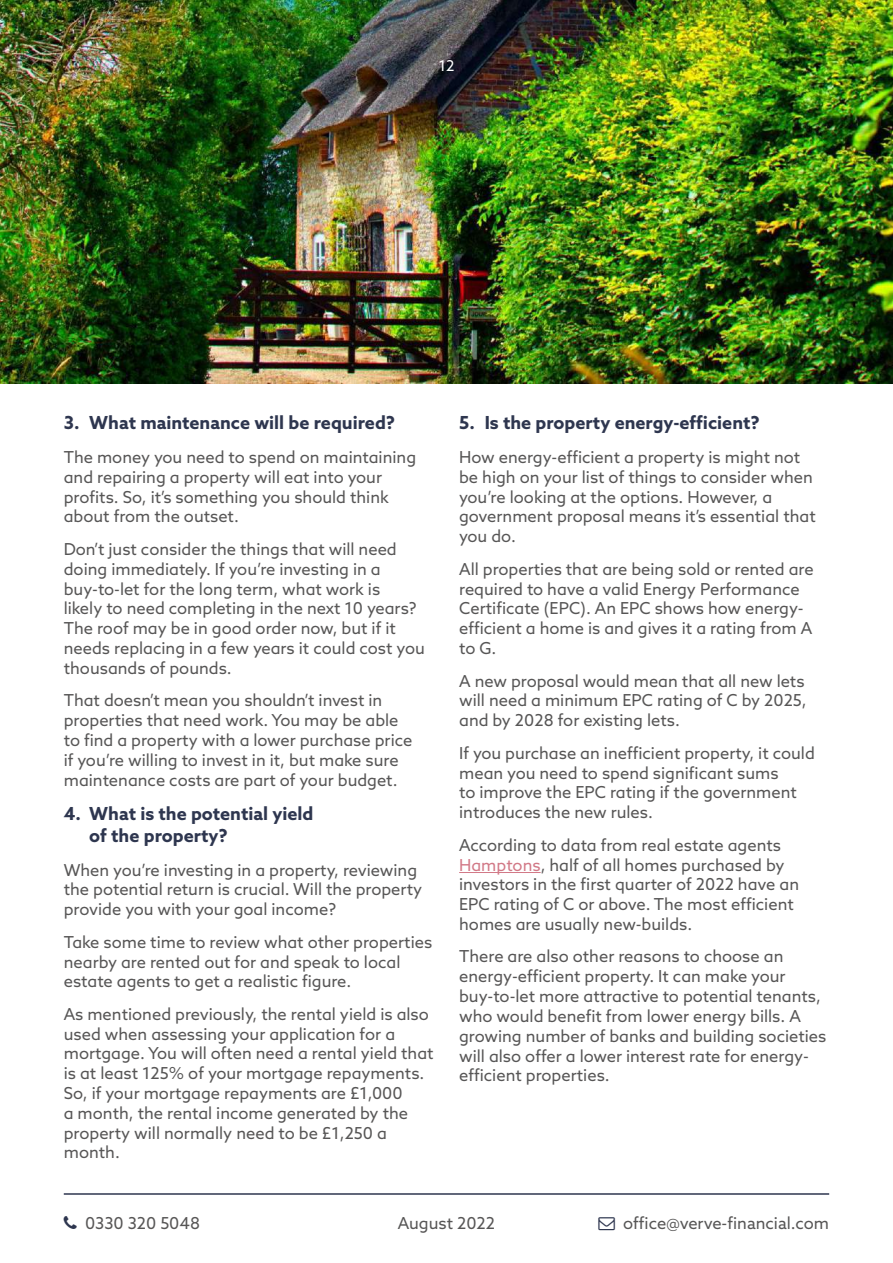
<style>
.page{position:relative;width:893px;height:1263px;background:#fff}
.page>*{position:absolute;margin:0;border:0;box-sizing:border-box;transform-origin:0 0}
.t1{font:700 18px/21.6px "Azo Sans";color:#2e364f}
.t2{font:16.5px/19.8px "Azo Sans";color:#575656}
.t3{font:15px "Azo Sans";color:#fff}
.s1{color:#d27987}
</style>
<div class="page">
<img style="left:0;top:0;width:893px;height:384px">
<hr style="left:64px;top:1193px;width:765px;height:2px;background:#2e364f">
<hr style="left:459px;top:872px;width:82px;height:1px;background:#d27987">
<p class="t3" style="left:438px;top:60px;width:18px">12</p>
<p class="t1" style="left:64px;top:413px;width:333px">3. What maintenance will be required?</p>
<p class="t2" style="left:64px;top:449px;width:354px">The money you need to spend on maintaining and repairing a property will eat into your profits. So, it’s something you should think about from the outset.</p>
<p class="t2" style="left:64px;top:541px;width:363px">Don’t just consider the things that will need doing immediately. If you’re investing in a buy-to-let for the long term, what work is<br>likely to need completing in the next 10 years?<br>The roof may be in good order now, but if it needs replacing in a few years it could cost you thousands of pounds.</p>
<p class="t2" style="left:64px;top:692px;width:350px">That doesn’t mean you shouldn’t invest in properties that need work. You may be able to find a property with a lower purchase price if you’re willing to invest in it, but make sure maintenance costs are part of your budget.</p>
<p class="t1" style="left:89px;top:804px;width:226px;text-indent:-26px">4. What is the potential yield of the property?</p>
<p class="t2" style="left:64px;top:861px;width:360px">When you’re investing in a property, reviewing the potential return is crucial. Will the property provide you with your goal income?</p>
<p class="t2" style="left:64px;top:933px;width:370px">Take some time to review what other properties nearby are rented out for and speak to local estate agents to get a realistic figure.</p>
<p class="t2" style="left:64px;top:1005px;width:371px">As mentioned previously, the rental yield is also used when assessing your application for a mortgage. You will often need a rental yield that is at least 125% of your mortgage repayments.<br>So, if your mortgage repayments are £1,000<br>a month, the rental income generated by the property will normally need to be £1,250 a month.</p>
<p class="t1" style="left:459px;top:413px;width:302px">5. Is the property energy-efficient?</p>
<p class="t2" style="left:459px;top:449px;width:358px">How energy-efficient a property is might not be high on your list of things to consider when you’re looking at the options. However, a government proposal means it’s essential that you do.</p>
<p class="t2" style="left:459px;top:560px;width:356px">All properties that are being sold or rented are required to have a valid Energy Performance Certificate (EPC). An EPC shows how energy&shy;efficient a home is and gives it a rating from A to G.</p>
<p class="t2" style="left:459px;top:672px;width:349px">A new proposal would mean that all new lets will need a minimum EPC rating of C by 2025, and by 2028 for existing lets.</p>
<p class="t2" style="left:459px;top:744px;width:357px">If you purchase an inefficient property, it could mean you need to spend significant sums<br>to improve the EPC rating if the government introduces the new rules.</p>
<p class="t2" style="left:459px;top:836px;width:341px">According to data from real estate agents <span class="s1">Hamptons</span>, half of all homes purchased by investors in the first quarter of 2022 have an EPC rating of C or above. The most efficient homes are usually new-builds.</p>
<p class="t2" style="left:459px;top:948px;width:369px">There are also other reasons to choose an energy-efficient property. It can make your buy-to-let more attractive to potential tenants, who would benefit from lower energy bills. A growing number of banks and building societies will also offer a lower interest rate for energy&shy;efficient properties.</p>
<p class="t2" style="left:85px;top:1214px;width:117px">0330 320 5048</p>
<p class="t2" style="left:398px;top:1215px;width:99px">August 2022</p>
<p class="t2" style="left:623px;top:1214px;width:207px">office@verve-financial.com</p>
</div>
